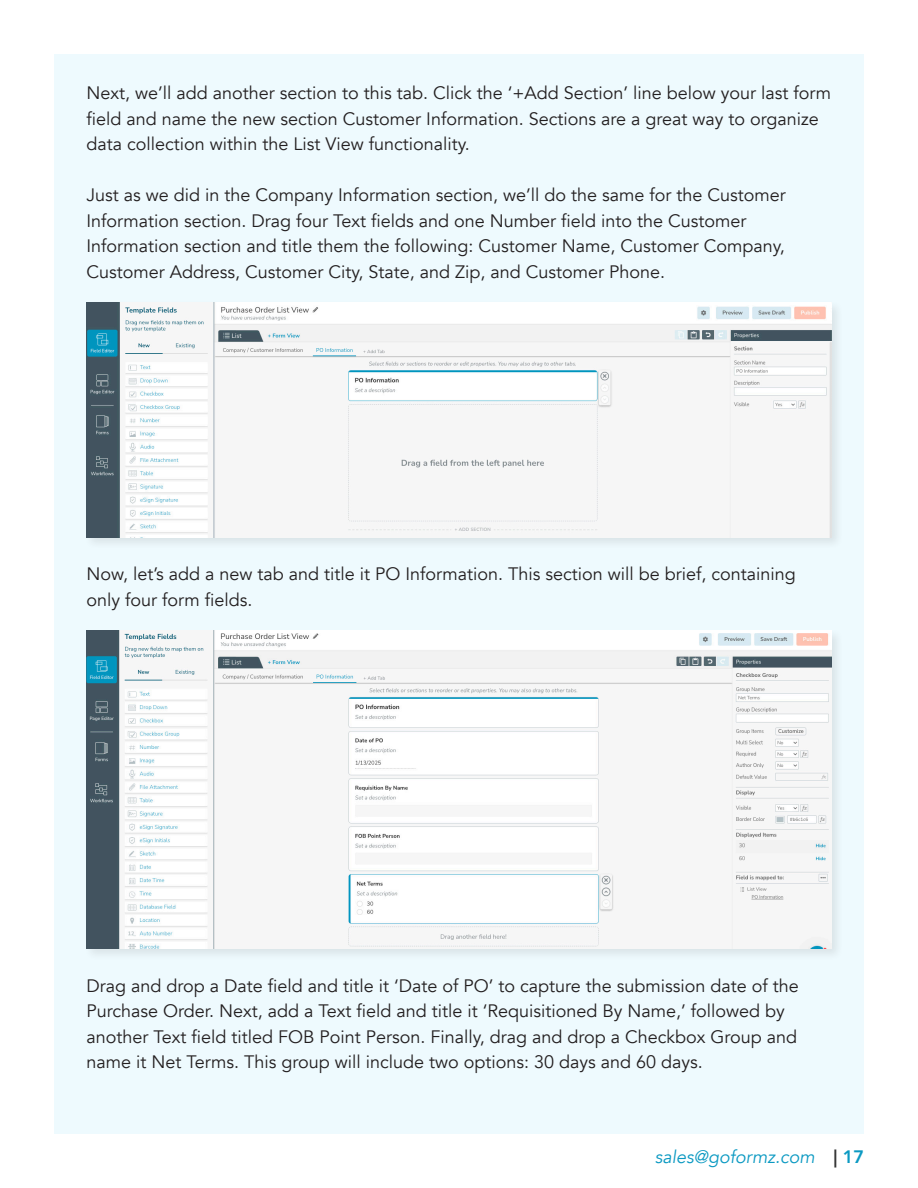
<style>
.page{position:relative;width:918px;height:1188px;background:#fff}
.page>*{position:absolute;margin:0;border:0;box-sizing:border-box;transform-origin:0 0}
.Paragraph_Style_2{font:18px/25.5px "Avenir";color:#231f20}
.Table_Titles{font:18px/25.5px "Avenir";color:#231f20}
.t1{font:italic 18px "Avenir";color:#0b99c2}
.s1{font-weight:800;font-style:normal;color:#333}
.s2{font-weight:800;font-style:normal}
</style>
<div class="page">
<div style="left:54px;top:54px;width:810px;height:1080px;background:#eefafe"></div>
<div style="left:83px;top:299px;width:761px;height:251px;background:#231f20;opacity:.1"></div>
<img style="left:87px;top:302px;width:744px;height:235px">
<div style="left:83px;top:628px;width:761px;height:333px;background:#231f20;opacity:.1"></div>
<img style="left:87px;top:631px;width:744px;height:318px">
<p class="Paragraph_Style_2" style="left:87px;top:80px;width:746px">Next, we’ll add another section to this tab. Click the ‘+Add Section’ line below your last form field and name the new section Customer Information. Sections are a great way to organize data collection within the List View functionality.</p>
<p class="Paragraph_Style_2" style="left:87px;top:182px;width:701px">Just as we did in the Company Information section, we’ll do the same for the Customer Information section. Drag four Text fields and one Number field into the Customer Information section and title them the following: Customer Name, Customer Company, Customer Address, Customer City, State, and Zip, and Customer Phone.</p>
<p class="Table_Titles" style="left:87px;top:562px;width:711px">Now, let’s add a new tab and title it PO Information. This section will be brief, containing only four form fields.</p>
<p class="Table_Titles" style="left:87px;top:973px;width:714px">Drag and drop a Date field and title it ‘Date of PO’ to capture the submission date of the Purchase Order. Next, add a Text field and title it ‘Requisitioned By Name,’ followed by another Text field titled FOB Point Person. Finally, drag and drop a Checkbox Group and name it Net Terms. This group will include two options: 30 days and 60 days.</p>
<p class="t1" style="left:655px;top:1146px;width:211px">sales@goformz.com <span class="s1">|</span> <span class="s2">17</span></p>
</div>
